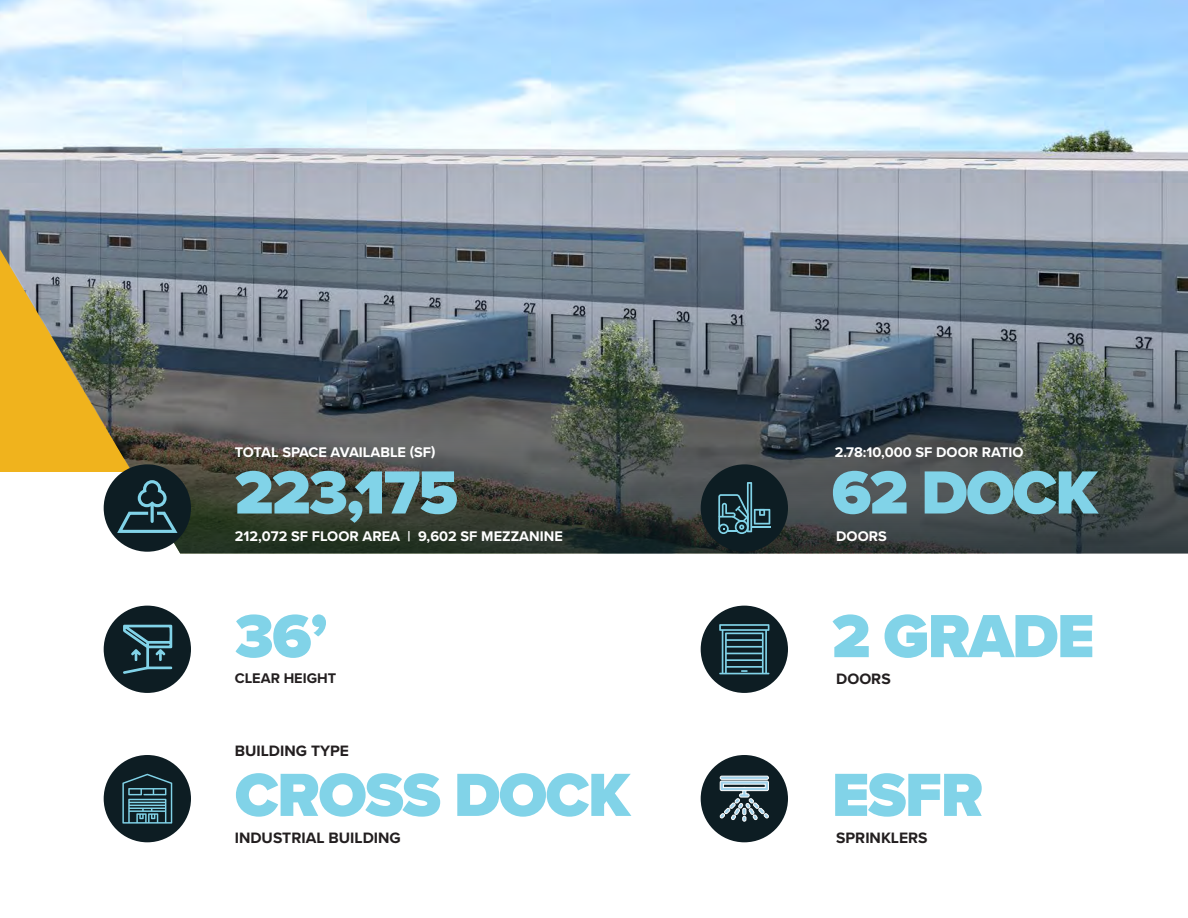
<style>
.page{position:relative;width:1188px;height:918px;background:#fff}
.page>*{position:absolute;margin:0;border:0;box-sizing:border-box;transform-origin:0 0}
.t1{font:900 63.15px "Proxima Nova";letter-spacing:-.025em;color:#81d3e8}
.t2{font:700 15.6px "Proxima Nova";color:#231f20}
.t3{font:700 14.55px "Proxima Nova";color:#fff}
.t4{font:700 14.55px "Proxima Nova";color:#231f20}
</style>
<div class="page">
<img style="left:0;top:0;width:1188px;height:238px">
<svg style="left:0;top:238px;width:1188px;height:315px;background:#606764"></svg>
<div style="left:701px;top:606px;width:87px;height:87px;background:#0d1d23;border-radius:50%"></div>
<div style="left:104px;top:606px;width:87px;height:87px;background:#0d1d23;border-radius:50%"></div>
<div style="left:104px;top:464px;width:87px;height:88px;background:#0d1d23;border-radius:50%"></div>
<div style="left:104px;top:755px;width:87px;height:87px;background:#0d1d23;border-radius:50%"></div>
<div style="left:701px;top:755px;width:87px;height:87px;background:#0d1d23;border-radius:50%"></div>
<div style="left:701px;top:464px;width:87px;height:88px;background:#0d1d23;border-radius:50%"></div>
<svg style="left:718px;top:482px;width:52px;height:52px"></svg>
<div style="left:720px;top:776px;width:49px;height:4px;border:1px solid #fff;border-radius:2px"></div>
<svg style="left:720px;top:781px;width:49px;height:40px"></svg>
<svg style="left:117px;top:480px;width:61px;height:53px"></svg>
<hr style="left:151px;top:503px;width:3px;height:18px;background:#81d3e8">
<svg style="left:122px;top:774px;width:50px;height:50px"></svg>
<svg style="left:719px;top:624px;width:50px;height:50px"></svg>
<svg style="left:123px;top:624px;width:50px;height:50px"></svg>
<p class="t3" style="left:235px;top:442px;width:202px">TOTAL SPACE AVAILABLE (SF)</p>
<p class="t1" style="left:235px;top:445px;width:225px">223,175</p>
<p class="t3" style="left:235px;top:526px;width:330px">212,072 SF FLOOR AREA | 9,602 SF MEZZANINE</p>
<p class="t3" style="left:835px;top:442px;width:190px">2.78:10,000 SF DOOR RATIO</p>
<p class="t1" style="left:832px;top:445px;width:267px">62 DOCK</p>
<p class="t3" style="left:836px;top:526px;width:52px">DOORS</p>
<p class="t1" style="left:235px;top:589px;width:94px">36’</p>
<p class="t1" style="left:832px;top:589px;width:264px">2 GRADE</p>
<p class="t4" style="left:235px;top:668px;width:103px">CLEAR HEIGHT</p>
<p class="t2" style="left:836px;top:667px;width:56px">DOORS</p>
<p class="t2" style="left:235px;top:740px;width:116px">BUILDING TYPE</p>
<p class="t1" style="left:235px;top:748px;width:397px">CROSS DOCK</p>
<p class="t2" style="left:235px;top:826px;width:168px">INDUSTRIAL BUILDING</p>
<p class="t1" style="left:832px;top:748px;width:153px">ESFR</p>
<p class="t2" style="left:836px;top:826px;width:93px">SPRINKLERS</p>
</div>
